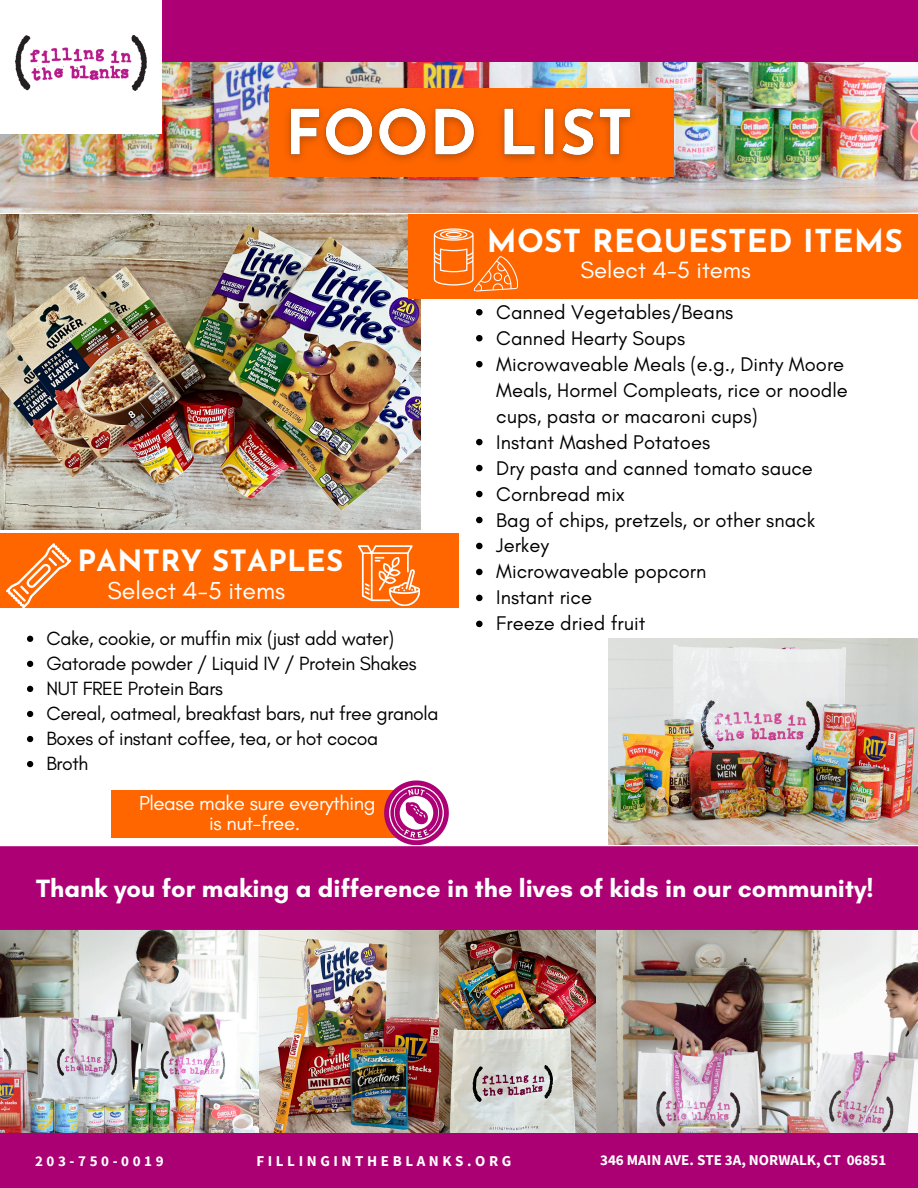
<style>
.page{position:relative;width:918px;height:1188px;background:#fff}
.page>*{position:absolute;margin:0;border:0;box-sizing:border-box;transform-origin:0 0}
.t1{font:700 31.5px "Josefin Sans";letter-spacing:.01em;color:#fff}
.t2{font:700 29.4px "Josefin Sans";letter-spacing:.01em;color:#fff}
.t3{font:700 25.5px "Glacial Indifference";color:#fff}
.t4{font:25.05px "Glacial Indifference";color:#fff}
.t5{font:24px "Glacial Indifference";color:#fff}
.t6{font:20.4px/20.4px "Glacial Indifference";letter-spacing:-.02em;color:#fff;text-align:center}
.t7{font:20.25px/26px "Glacial Indifference";color:#000}
.t8{font:19.5px "Glacial Indifference";letter-spacing:-.02em;color:#000}
.t9{font:700 15px "Source Sans Pro";letter-spacing:.24em;color:#fff}
.t10{font:700 15px "Source Sans Pro";color:#fff}
</style>
<div class="page">
<img style="left:258px;top:930px;width:181px;height:203px">
<img style="left:440px;top:930px;width:156px;height:203px">
<img style="left:609px;top:639px;width:309px;height:206px">
<div style="left:0;top:533px;width:459px;height:75px;background:#f60"></div>
<img style="left:596px;top:930px;width:322px;height:203px">
<img style="left:0;top:930px;width:258px;height:203px">
<div style="left:0;top:846px;width:918px;height:84px;background:#ad0075"></div>
<div style="left:0;top:1133px;width:918px;height:55px;background:#aa0073"></div>
<svg style="left:6px;top:543px;width:66px;height:65px"></svg>
<img style="left:0;top:214px;width:421px;height:315px">
<div style="left:409px;top:214px;width:509px;height:84px;background:#f60"></div>
<img style="left:0;top:62px;width:918px;height:151px">
<div style="left:269px;top:88px;width:405px;height:89px;background:#f60"></div>
<img style="left:287px;top:107px;width:346px;height:54px">
<div style="left:0;top:0;width:918px;height:62px;background:#ad0075"></div>
<img style="left:1px;top:0;width:161px;height:134px">
<img style="left:15px;top:35px;width:132px;height:55px">
<div style="left:112px;top:790px;width:291px;height:47px;background:#f60"></div>
<svg style="left:384px;top:781px;width:65px;height:64px"></svg>
<svg style="left:358px;top:545px;width:62px;height:61px"></svg>
<svg style="left:434px;top:228px;width:91px;height:71px"></svg>
<svg style="left:27px;top:636px;width:6px;height:6px"></svg>
<svg style="left:27px;top:661px;width:6px;height:6px"></svg>
<svg style="left:27px;top:686px;width:6px;height:6px"></svg>
<svg style="left:27px;top:711px;width:6px;height:6px"></svg>
<svg style="left:27px;top:736px;width:6px;height:6px"></svg>
<svg style="left:27px;top:761px;width:6px;height:6px"></svg>
<svg style="left:476px;top:309px;width:7px;height:7px"></svg>
<svg style="left:476px;top:335px;width:7px;height:6px"></svg>
<svg style="left:476px;top:361px;width:7px;height:6px"></svg>
<svg style="left:476px;top:439px;width:7px;height:6px"></svg>
<svg style="left:476px;top:465px;width:7px;height:6px"></svg>
<svg style="left:476px;top:491px;width:7px;height:6px"></svg>
<svg style="left:476px;top:517px;width:7px;height:6px"></svg>
<svg style="left:476px;top:543px;width:7px;height:6px"></svg>
<svg style="left:476px;top:569px;width:7px;height:6px"></svg>
<svg style="left:476px;top:595px;width:7px;height:6px"></svg>
<svg style="left:476px;top:621px;width:7px;height:6px"></svg>
<p class="t2" style="left:78px;top:549px;width:267px">PANTRY STAPLES</p>
<p class="t4" style="left:108px;top:575px;width:179px">Select 4-5 items</p>
<p class="t8" style="left:47px;top:627px;width:349px">Cake, cookie, or muffin mix (just add water)</p>
<p class="t8" style="left:47px;top:652px;width:372px">Gatorade powder / Liquid IV / Protein Shakes</p>
<p class="t8" style="left:47px;top:677px;width:178px">NUT FREE Protein Bars</p>
<p class="t8" style="left:47px;top:702px;width:394px">Cereal, oatmeal, breakfast bars, nut free granola</p>
<p class="t8" style="left:47px;top:727px;width:333px">Boxes of instant coffee, tea, or hot cocoa</p>
<p class="t8" style="left:47px;top:752px;width:44px">Broth</p>
<p class="t6" style="left:139px;top:793px;width:238px">Please make sure everything is nut-free.</p>
<p class="t1" style="left:487px;top:228px;width:417px">MOST REQUESTED ITEMS</p>
<p class="t5" style="left:580px;top:255px;width:172px">Select 4-5 items</p>
<p class="t7" style="left:496px;top:299px;width:239px">Canned Vegetables/Beans</p>
<p class="t7" style="left:496px;top:325px;width:190px">Canned Hearty Soups</p>
<p class="t7" style="left:496px;top:351px;width:353px">Microwaveable Meals (e.g., Dinty Moore<br>Meals, Hormel Compleats, rice or noodle cups, pasta or macaroni cups)</p>
<h2 class="t7" style="left:496px;top:429px;width:215px">Instant Mashed Potatoes</h2>
<h4 class="t7" style="left:496px;top:455px;width:318px">Dry pasta and canned tomato sauce</h4>
<p class="t7" style="left:496px;top:480px;width:130px">Cornbread mix</p>
<p class="t7" style="left:496px;top:506px;width:320px">Bag of chips, pretzels, or other snack</p>
<p class="t7" style="left:496px;top:532px;width:54px">Jerkey</p>
<p class="t7" style="left:496px;top:558px;width:212px">Microwaveable popcorn</p>
<p class="t7" style="left:496px;top:584px;width:97px">Instant rice</p>
<p class="t7" style="left:496px;top:610px;width:151px">Freeze dried fruit</p>
<p class="t3" style="left:36px;top:872px;width:839px">Thank you for making a difference in the lives of kids in our community!</p>
<p class="t9" style="left:35px;top:1151px;width:130px">203-750-0019</p>
<p class="t9" style="left:256px;top:1151px;width:257px">FILLINGINTHEBLANKS.ORG</p>
<h5 class="t10" style="left:600px;top:1151px;width:288px">346 MAIN AVE. STE 3A, NORWALK, CT 06851</h5>
</div>
